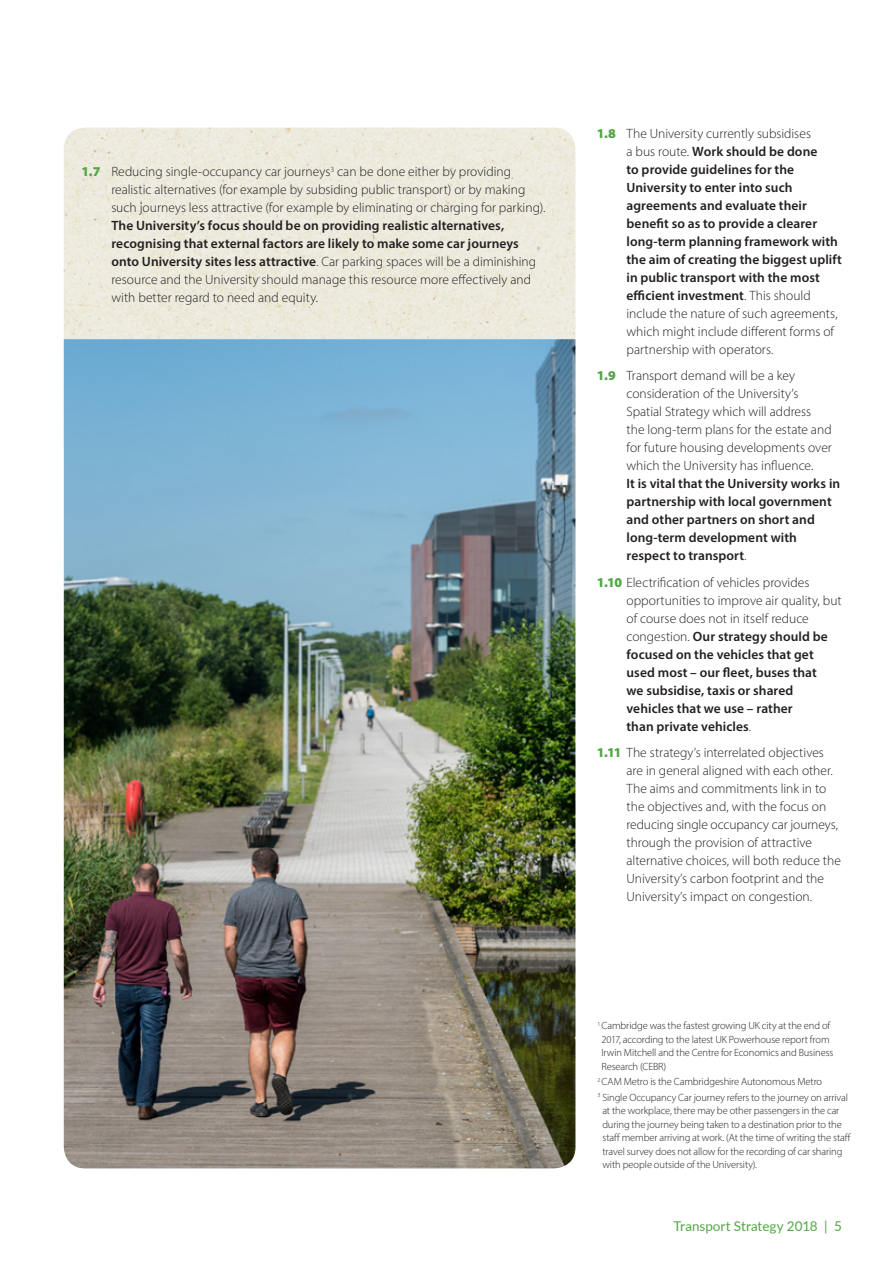
<style>
.page{position:relative;width:893px;height:1263px;background:#fff}
.page>*{position:absolute;margin:0;border:0;box-sizing:border-box;transform-origin:0 0}
.Body_copy{font:300 13.5px/18px "Myriad Pro";color:#231f20}
.Body_copy-2{font:600 13.5px/18px "Myriad Pro";letter-spacing:.005em;color:#231f20}
.t1{font:13.5px "Lato";color:#52a645}
.Body_copy-3{font:300 10.5px/13.5px "Myriad Pro";letter-spacing:-.01em;color:#231f20}
.s1{font-weight:900;color:#52a645}
.s2{font-weight:600}
.s3{font-weight:300}
</style>
<div class="page">
<img style="left:64px;top:128px;width:511px;height:211px">
<img style="left:64px;top:339px;width:511px;height:829px">
<p class="Body_copy" style="left:111px;top:163px;width:436px;text-indent:-30px"><span class="s1">1.7</span> Reducing single-occupancy car journeys<sup>3</sup> can be done either by providing realistic alternatives (for example by subsiding public transport) or by making such journeys less attractive (for example by eliminating or charging for parking).<br><span class="s2">The University’s focus should be on providing realistic alternatives, recognising that external factors are likely to make some car journeys onto University sites less attractive</span>. Car parking spaces will be a diminishing resource and the University should manage this resource more effectively and with better regard to need and equity.</p>
<p class="Body_copy-2" style="left:626px;top:124px;width:217px;text-indent:-30px"><span class="s1">1.8</span> <span class="s3">The University currently subsidises<br>a bus route.</span> Work should be done<br>to provide guidelines for the University to enter into such agreements and evaluate their benefit so as to provide a clearer long-term planning framework with the aim of creating the biggest uplift in public transport with the most efficient investment<span class="s3">. This should include the nature of such agreements, which might include different forms of partnership with operators.</span></p>
<p class="Body_copy" style="left:626px;top:367px;width:215px;text-indent:-30px"><span class="s1">1.9</span> Transport demand will be a key consideration of the University’s<br>Spatial Strategy which will address<br>the long-term plans for the estate and for future housing developments over which the University has influence.<br><span class="s2">It is vital that the University works in partnership with local government and other partners on short and long-term development with respect to transport</span>.</p>
<p class="Body_copy-2" style="left:626px;top:573px;width:217px;text-indent:-30px"><span class="s1">1.10</span> <span class="s3">Electrification of vehicles provides opportunities to improve air quality, but of course does not in itself reduce congestion.</span> Our strategy should be focused on the vehicles that get used most – our fleet, buses that<br>we subsidise, taxis or shared vehicles that we use – rather<br>than private vehicles<span class="s3">.</span></p>
<p class="Body_copy" style="left:626px;top:744px;width:216px;text-indent:-30px"><span class="s1">1.11</span> The strategy’s interrelated objectives are in general aligned with each other.<br>The aims and commitments link in to the objectives and, with the focus on reducing single occupancy car journeys, through the provision of attractive alternative choices, will both reduce the University’s carbon footprint and the University’s impact on congestion.</p>
<p class="Body_copy-3" style="left:601px;top:1019px;width:233px;text-indent:-4px"><sup>1</sup> Cambridge was the fastest growing UK city at the end of 2017, according to the latest UK Powerhouse report from Irwin Mitchell and the Centre for Economics and Business Research (CEBR)</p>
<p class="Body_copy-3" style="left:597px;top:1075px;width:226px"><sup>2</sup> CAM Metro is the Cambridgeshire Autonomous Metro</p>
<p class="Body_copy-3" style="left:602px;top:1090px;width:250px;text-indent:-5px"><sup>3</sup> Single Occupancy Car journey refers to the journey on arrival at the workplace, there may be other passengers in the car during the journey being taken to a destination prior to the staff member arriving at work. (At the time of writing the staff travel survey does not allow for the recording of car sharing with people outside of the University).</p>
<p class="t1" style="left:673px;top:1217px;width:170px">Transport Strategy 2018 | 5</p>
</div>
